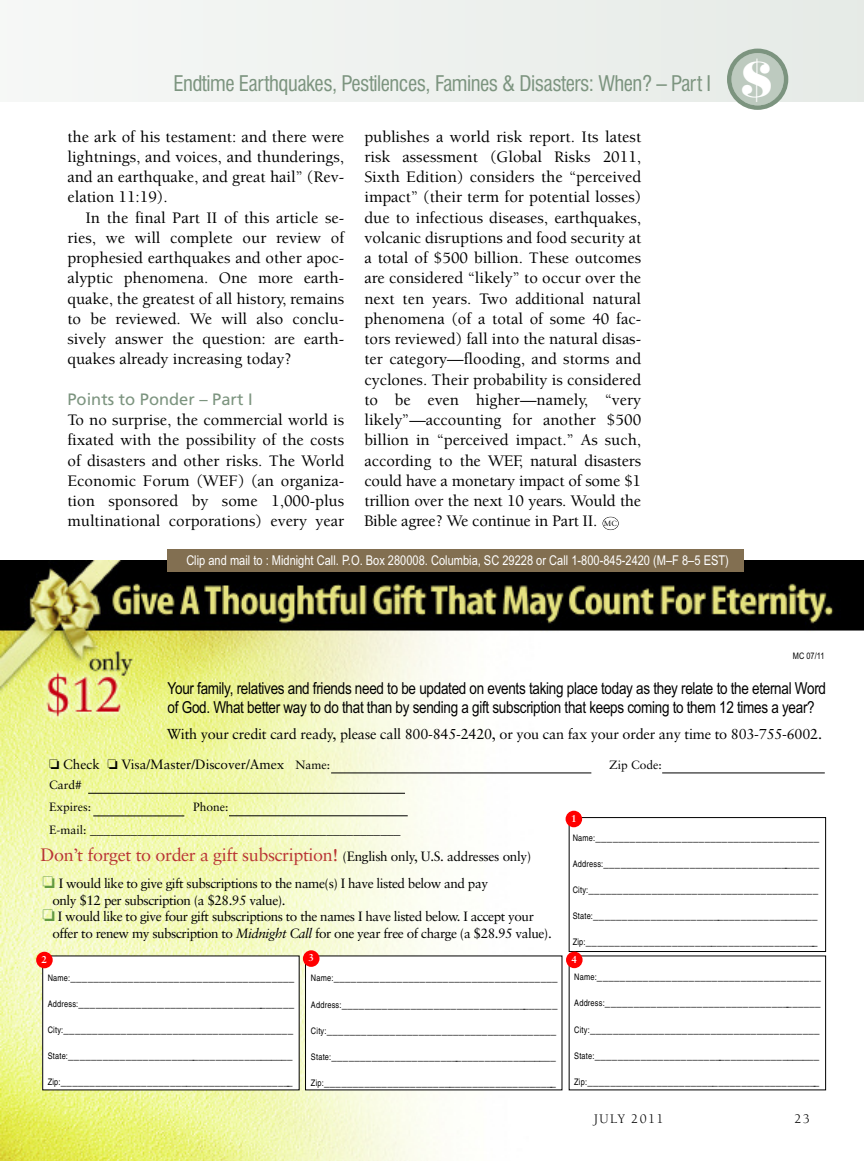
<style>
.page{position:relative;width:864px;height:1161px;background:#fff}
.page>*{position:absolute;margin:0;border:0;box-sizing:border-box;transform-origin:0 0}
.t1{font:48px "Elephant";color:#fff}
.t2{font:condensed 21px "Swiss 721 BT";letter-spacing:-.025em;color:#7c947f}
.t3{font:18px "Sabon";letter-spacing:-.02em;color:#b93534}
.t4{font:500 16.5px/20.2px "Berkeley";color:#000;text-align:justify}
.t5{font:16.5px/19.5px "Arial Narrow";letter-spacing:-.02em;color:#000}
.t6{font:16.5px "Frutiger";color:#7c947f}
.t7{font:14.55px "Sabon";letter-spacing:-.015em;color:#000}
.t8{font:13.5px "Sabon";letter-spacing:-.035em;color:#000}
.t9{font:13.5px "Arial Narrow";color:#fff}
.t10{font:13.5px "Sabon";color:#000}
.t11{font:13.5px "Berkeley";letter-spacing:.105em;color:#000}
.t12{font:condensed 12px/26.1px "Helvetica";color:#000}
.t13{font:12px/22.5px "Sabon";color:#000}
.t14{font:700 10.05px "Sabon";color:#fff}
.t15{font:9px "Arial Narrow";color:#000}
.t16{font:7.5px "Sabon";color:#000}
.s1{font-size:12px}
.s2{font-size:9px}
.s3{font-size:13.5px;color:#000}
.s4{color:#639a42}
.s5{font-style:italic}
</style>
<div class="page">
<div style="left:78px;top:0;width:786px;height:102px;background:#edf1ee"></div>
<svg style="left:727px;top:49px;width:61px;height:61px;background:#b9c7bb"></svg>
<img style="left:0;top:561px;width:864px;height:600px">
<div style="left:167px;top:549px;width:577px;height:22px;background:#826f51"></div>
<div style="left:43px;top:956px;width:256px;height:134px;background:#fff"></div>
<div style="left:306px;top:956px;width:256px;height:134px;background:#fff"></div>
<div style="left:569px;top:956px;width:257px;height:134px;background:#fff"></div>
<div style="left:569px;top:818px;width:257px;height:134px;background:#fff"></div>
<div style="left:569px;top:817px;width:257px;height:135px;border:1px solid #000"></div>
<div style="left:566px;top:811px;width:16px;height:16px;background:#f00;border-radius:50%"></div>
<div style="left:36px;top:952px;width:17px;height:16px;background:#f00;border-radius:50%"></div>
<div style="left:303px;top:950px;width:16px;height:17px;background:#f00;border-radius:50%"></div>
<div style="left:566px;top:952px;width:17px;height:16px;background:#f00;border-radius:50%"></div>
<hr style="left:93px;top:816px;width:91px;height:1px;background:#000">
<hr style="left:88px;top:793px;width:317px;height:1px;background:#000">
<hr style="left:229px;top:815px;width:179px;height:1px;background:#000">
<hr style="left:331px;top:773px;width:260px;height:1px;background:#000">
<hr style="left:662px;top:773px;width:163px;height:1px;background:#000">
<div style="left:603px;top:517px;width:16px;height:13px;border:1px solid #000;border-radius:50%"></div>
<p class="t2" style="left:173px;top:75px;width:539px">Endtime Earthquakes, Pestilences, Famines &amp; Disasters: When? – Part I</p>
<p class="t4" style="left:67px;top:128px;width:278px">the ark of his testament: and there were lightnings, and voices, and thunderings, and an earthquake, and great hail” (Rev&shy;elation 11:19).</p>
<p class="t4" style="left:67px;top:209px;width:278px;text-indent:18px">In the final Part II of this article se&shy;ries, we will complete our review of prophesied earthquakes and other apoc&shy;alyptic phenomena. One more earth&shy;quake, the greatest of all history, remains to be reviewed. We will also conclu&shy;sively answer the question: are earth&shy;quakes already increasing today?</p>
<p class="t6" style="left:67px;top:393px;width:187px">Points to Ponder – Part I</p>
<p class="t4" style="left:67px;top:411px;width:278px">To no surprise, the commercial world is fixated with the possibility of the costs of disasters and other risks. The World Economic Forum (WEF) (an organiza&shy;tion sponsored by some 1,000-plus multinational corporations) every year</p>
<p class="t4" style="left:364px;top:128px;width:278px">publishes a world risk report. Its latest risk assessment (Global Risks 2011, Sixth Edition) considers the “perceived impact” (their term for potential losses) due to infectious diseases, earthquakes, volcanic disruptions and food security at a total of $500 billion. These outcomes are considered “likely” to occur over the next ten years. Two additional natural phenomena (of a total of some 40 fac&shy;tors reviewed) fall into the natural disas&shy;ter category—flooding, and storms and cyclones. Their probability is considered to be even higher—namely, “very likely”—accounting for another $500 billion in “perceived impact.” As such, according to the WEF, natural disasters could have a monetary impact of some $1 trillion over the next 10 years. Would the Bible agree? We continue in Part II.</p>
<p class="t16" style="left:604px;top:520px;width:14px">MC</p>
<p class="t9" style="left:186px;top:553px;width:544px">Clip and mail to : Midnight Call. P.O. Box 280008. Columbia, SC 29228 or Call 1-800-845-2420 (M–F 8–5 EST)</p>
<h1 class="t1" style="left:740px;top:50px;width:36px">$</h1>
<p class="t15" style="left:793px;top:650px;width:33px">MC 07/11</p>
<p class="t5" style="left:168px;top:678px;width:660px">Your family, relatives and friends need to be updated on events taking place today as they relate to the eternal Word of God. What better way to do that than by sending a gift subscription that keeps coming to them 12 times a year?</p>
<p class="t7" style="left:167px;top:728px;width:657px">With your credit card ready, please call 800-845-2420, or you can fax your order any time to 803-755-6002.</p>
<p class="t10" style="left:49px;top:759px;width:283px">❏ Check ❏ Visa/Master/Discover/Amex <span class="s1">Name:</span></p>
<p class="t13" style="left:609px;top:755px;width:54px">Zip Code:</p>
<p class="t13" style="left:49px;top:774px;width:44px">Card#<br>Expires:</p>
<p class="t13" style="left:193px;top:797px;width:37px">Phone:</p>
<p class="t8" style="left:49px;top:823px;width:353px"><span class="s1">E-mail:</span> ______________________________________________</p>
<p class="t14" style="left:571px;top:814px;width:7px">1</p>
<p class="t12" style="left:573px;top:825px;width:248px"><span class="s2">Name:</span>_______________________________________ <span class="s2">Address:</span>______________________________________ <span class="s2">City:</span>________________________________________ <span class="s2">State:</span>________________________________________ <span class="s2">Zip:</span>_________________________________________</p>
<p class="t3" style="left:41px;top:847px;width:492px">Don’t forget to order a gift subscription! <span class="s3">(English only, U.S. addresses only)</span></p>
<p class="t8" style="left:43px;top:878px;width:447px"><span class="s4">❏</span> I would like to give gift subscriptions to the name(s) I have listed below and pay</p>
<p class="t8" style="left:53px;top:894px;width:235px">only $12 per subscription (a $28.95 value).</p>
<p class="t8" style="left:43px;top:911px;width:493px"><span class="s4">❏</span> I would like to give four gift subscriptions to the names I have listed below. I accept your</p>
<p class="t8" style="left:53px;top:927px;width:501px">offer to renew my subscription to <span class="s5">Midnight Call</span> for one year free of charge (a $28.95 value).</p>
<p class="t12" style="left:48px;top:965px;width:248px"><span class="s2">Name:</span>_______________________________________ <span class="s2">Address:</span>______________________________________ <span class="s2">City:</span>________________________________________ <span class="s2">State:</span>________________________________________ <span class="s2">Zip:</span>_________________________________________</p>
<p class="t12" style="left:311px;top:966px;width:248px"><span class="s2">Name:</span>_______________________________________ <span class="s2">Address:</span>______________________________________ <span class="s2">City:</span>________________________________________ <span class="s2">State:</span>________________________________________ <span class="s2">Zip:</span>_________________________________________</p>
<p class="t12" style="left:574px;top:964px;width:248px"><span class="s2">Name:</span>_______________________________________ <span class="s2">Address:</span>______________________________________ <span class="s2">City:</span>________________________________________ <span class="s2">State:</span>________________________________________ <span class="s2">Zip:</span>_________________________________________</p>
<p class="t14" style="left:42px;top:955px;width:7px">2</p>
<p class="t14" style="left:308px;top:954px;width:7px">3</p>
<p class="t14" style="left:572px;top:955px;width:7px">4</p>
<p class="t11" style="left:594px;top:1113px;width:71px">JULY 2011</p>
<p class="t11" style="left:795px;top:1113px;width:17px">23</p>
</div>
